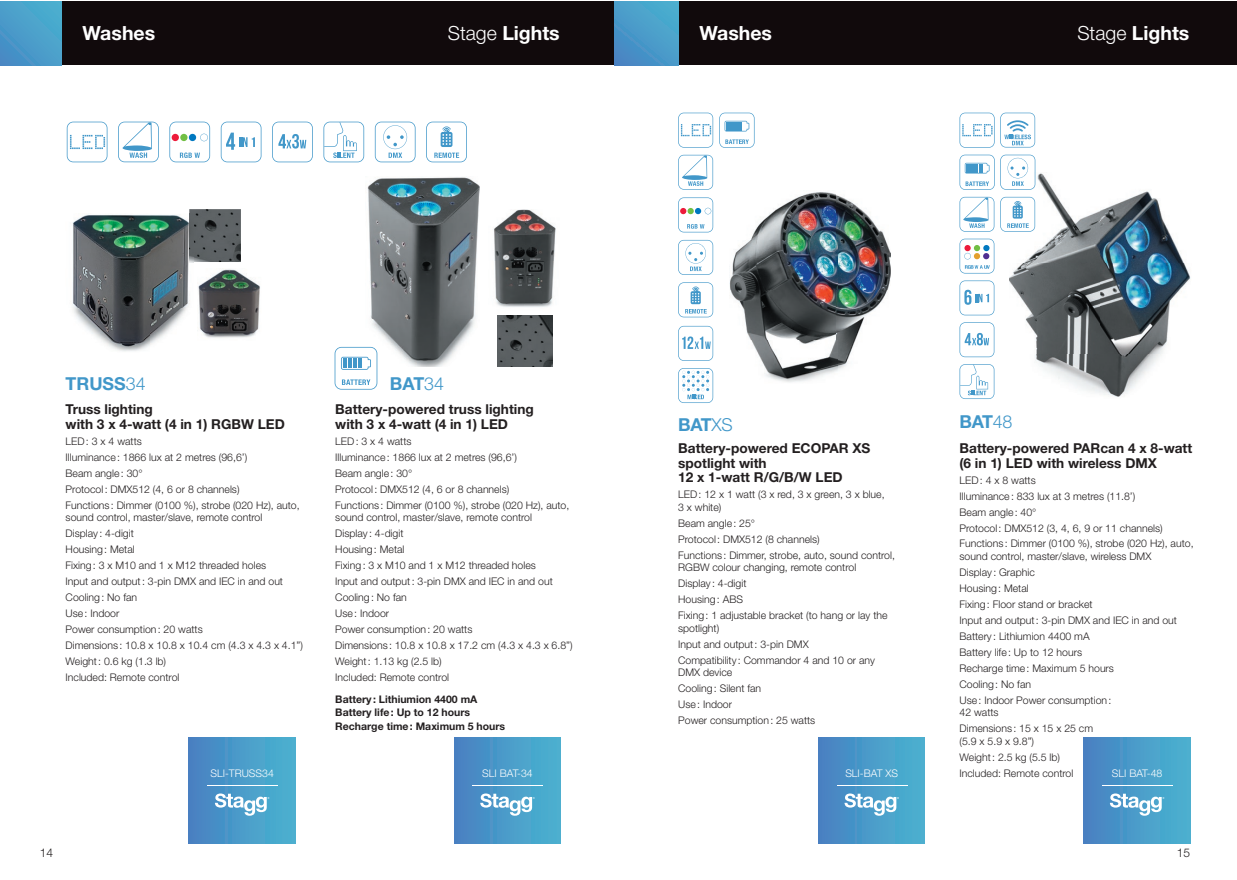
<style>
.page{position:relative;width:1237px;height:880px;background:#fff}
.page>*{position:absolute;margin:0;border:0;box-sizing:border-box;transform-origin:0 0}
.t1{font:700 19.5px "Helvetica Neue LT Std";color:#fff}
.t2{font:700 17.85px "Helvetica Neue LT Std";letter-spacing:-.01em;color:#4197c9}
.t3{font:700 13.65px/14.7px "Helvetica Neue LT Std";color:#231f20}
.t4{font:300 12px "Helvetica Neue LT Std";color:#231f20}
.t5{font:300 10.5px/15.9px "Helvetica Neue LT Std";color:#231f20}
.t6{font:700 10.5px/13.5px "Helvetica Neue LT Std";color:#231f20}
.t7{font:300 10.5px "Helvetica Neue LT Std";color:#fff}
.s1{font-weight:300}
</style>
<div class="page">
<img style="left:72px;top:215px;width:121px;height:137px">
<img style="left:365px;top:177px;width:114px;height:190px">
<svg style="left:334px;top:347px;width:43px;height:42px"></svg>
<hr style="left:343px;top:358px;width:4px;height:10px;background:#4197c9">
<hr style="left:348px;top:358px;width:4px;height:10px;background:#4197c9">
<hr style="left:353px;top:358px;width:4px;height:10px;background:#4197c9">
<hr style="left:358px;top:358px;width:4px;height:10px;background:#4197c9">
<svg style="left:375px;top:122px;width:40px;height:40px"></svg>
<svg style="left:67px;top:122px;width:40px;height:40px"></svg>
<svg style="left:169px;top:122px;width:41px;height:40px"></svg>
<svg style="left:323px;top:122px;width:41px;height:40px"></svg>
<svg style="left:221px;top:122px;width:40px;height:40px"></svg>
<svg style="left:272px;top:122px;width:41px;height:40px"></svg>
<svg style="left:118px;top:122px;width:41px;height:40px"></svg>
<svg style="left:426px;top:122px;width:41px;height:40px"></svg>
<img style="left:189px;top:209px;width:52px;height:53px">
<img style="left:189px;top:214px;width:4px;height:48px">
<img style="left:198px;top:269px;width:62px;height:69px">
<img style="left:497px;top:315px;width:56px;height:52px">
<img style="left:493px;top:209px;width:63px;height:98px">
<img style="left:1009px;top:172px;width:182px;height:225px">
<svg style="left:678px;top:155px;width:35px;height:35px"></svg>
<svg style="left:678px;top:113px;width:35px;height:35px"></svg>
<svg style="left:678px;top:197px;width:35px;height:35px"></svg>
<svg style="left:678px;top:368px;width:35px;height:35px"></svg>
<svg style="left:678px;top:282px;width:35px;height:35px"></svg>
<svg style="left:678px;top:240px;width:35px;height:35px"></svg>
<svg style="left:678px;top:326px;width:35px;height:35px"></svg>
<img style="left:729px;top:192px;width:161px;height:191px">
<svg style="left:959px;top:197px;width:35px;height:35px"></svg>
<svg style="left:959px;top:113px;width:35px;height:35px"></svg>
<svg style="left:959px;top:155px;width:35px;height:35px"></svg>
<svg style="left:959px;top:239px;width:35px;height:34px"></svg>
<svg style="left:959px;top:364px;width:35px;height:35px"></svg>
<svg style="left:959px;top:280px;width:35px;height:35px"></svg>
<svg style="left:959px;top:322px;width:35px;height:35px"></svg>
<svg style="left:1000px;top:155px;width:35px;height:35px"></svg>
<svg style="left:1000px;top:197px;width:35px;height:35px"></svg>
<svg style="left:1000px;top:113px;width:35px;height:34px"></svg>
<div style="left:614px;top:1px;width:622px;height:64px;background:#110a0c"></div>
<div style="left:0;top:1px;width:614px;height:64px;background:#110a0c"></div>
<div style="left:614px;top:1px;width:64px;height:64px;background:linear-gradient(to bottom,#4baace,#488fc6)"></div>
<div style="left:0;top:1px;width:61px;height:64px;background:linear-gradient(to right,#4994c7,#4ba9cd)"></div>
<div style="left:1083px;top:737px;width:107px;height:106px;background:linear-gradient(to right,#4881c2,#4cb4d0)"></div>
<svg style="left:1109px;top:793px;width:55px;height:22px"></svg>
<hr style="left:1102px;top:785px;width:70px;height:1px;background:#fff">
<div style="left:454px;top:737px;width:106px;height:106px;background:linear-gradient(to right,#4981c2,#4cb3d0)"></div>
<svg style="left:480px;top:793px;width:54px;height:22px"></svg>
<hr style="left:472px;top:785px;width:71px;height:1px;background:#fff">
<div style="left:818px;top:737px;width:106px;height:106px;background:linear-gradient(to right,#4881c2,#4bb3d0)"></div>
<svg style="left:844px;top:793px;width:55px;height:22px"></svg>
<hr style="left:836px;top:785px;width:71px;height:1px;background:#fff">
<div style="left:189px;top:737px;width:106px;height:106px;background:linear-gradient(to right,#4882c2,#4bb3d0)"></div>
<svg style="left:215px;top:793px;width:54px;height:22px"></svg>
<hr style="left:207px;top:785px;width:71px;height:1px;background:#fff">
<svg style="left:719px;top:113px;width:35px;height:35px"></svg>
<h1 class="t1" style="left:448px;top:21px;width:113px"><span class="s1">Stage</span> Lights</h1>
<h1 class="t1" style="left:1077px;top:21px;width:113px"><span class="s1">Stage</span> Lights</h1>
<h1 class="t1" style="left:83px;top:21px;width:74px">Washes</h1>
<h1 class="t1" style="left:699px;top:21px;width:74px">Washes</h1>
<h2 class="t2" style="left:66px;top:372px;width:82px">TRUSS<span class="s1">34</span></h2>
<h2 class="t2" style="left:390px;top:372px;width:56px">BAT<span class="s1">34</span></h2>
<h3 class="t3" style="left:66px;top:402px;width:221px">Truss lighting<br>with 3 x 4-watt (4 in 1) RGBW LED</h3>
<p class="t5" style="left:66px;top:433px;width:235px">LED : 3 x 4 watts<br>Illuminance : 1866 lux at 2 metres (96,6’)<br>Beam angle : 30°<br>Protocol : DMX512 (4, 6 or 8 channels)<br>Functions : Dimmer (0100 %), strobe (020 Hz), auto,</p>
<p class="t5" style="left:66px;top:509px;width:239px">sound control, master/slave, remote control<br>Display : 4-digit<br>Housing : Metal<br>Fixing : 3 x M10 and 1 x M12 threaded holes<br>Input and output : 3-pin DMX and IEC in and out<br>Cooling : No fan<br>Use : Indoor<br>Power consumption : 20 watts<br>Dimensions : 10.8 x 10.8 x 10.4 cm (4.3 x 4.3 x 4.1”)<br>Weight : 0.6 kg (1.3 lb)<br>Included: Remote control</p>
<h3 class="t3" style="left:335px;top:402px;width:200px">Battery-powered truss lighting with 3 x 4-watt (4 in 1) LED</h3>
<p class="t5" style="left:335px;top:433px;width:235px">LED : 3 x 4 watts<br>Illuminance : 1866 lux at 2 metres (96,6’)<br>Beam angle : 30°<br>Protocol : DMX512 (4, 6 or 8 channels)<br>Functions : Dimmer (0100 %), strobe (020 Hz), auto,</p>
<p class="t5" style="left:335px;top:509px;width:239px">sound control, master/slave, remote control<br>Display : 4-digit<br>Housing : Metal<br>Fixing : 3 x M10 and 1 x M12 threaded holes<br>Input and output : 3-pin DMX and IEC in and out<br>Cooling : No fan<br>Use : Indoor<br>Power consumption : 20 watts<br>Dimensions : 10.8 x 10.8 x 17.2 cm (4.3 x 4.3 x 6.8”)<br>Weight : 1.13 kg (2.5 lb)<br>Included: Remote control</p>
<h2 class="t2" style="left:678px;top:413px;width:56px">BAT<span class="s1">XS</span></h2>
<h2 class="t2" style="left:959px;top:410px;width:54px">BAT<span class="s1">48</span></h2>
<h3 class="t3" style="left:678px;top:440px;width:194px">Battery-powered ECOPAR XS spotlight with<br>12 x 1-watt R/G/B/W LED</h3>
<p class="t5" style="left:678px;top:488px;width:208px;line-height:12.6px">LED : 12 x 1 watt (3 x red, 3 x green, 3 x blue,<br>3 x white)</p>
<p class="t5" style="left:678px;top:515px;width:218px">Beam angle : 25°<br>Protocol : DMX512 (8 channels)<br>Functions : Dimmer, strobe, auto, sound control,</p>
<p class="t5" style="left:678px;top:559px;width:211px">RGBW colour changing, remote control<br>Display : 4-digit<br>Housing : ABS<br>Fixing : 1 adjustable bracket (to hang or lay the</p>
<p class="t5" style="left:678px;top:620px;width:198px">spotlight)<br>Input and output : 3-pin DMX<br>Compatibility : Commandor 4 and 10 or any</p>
<p class="t5" style="left:678px;top:664px;width:139px">DMX device<br>Cooling : Silent fan<br>Use : Indoor<br>Power consumption : 25 watts</p>
<h3 class="t3" style="left:959px;top:440px;width:234px">Battery-powered PARcan 4 x 8-watt (6 in 1) LED with wireless DMX</h3>
<p class="t5" style="left:959px;top:472px;width:235px">LED : 4 x 8 watts<br>Illuminance : 833 lux at 3 metres (11.8’)<br>Beam angle : 40°<br>Protocol : DMX512 (3, 4, 6, 9 or 11 channels)<br>Functions : Dimmer (0100 %), strobe (020 Hz), auto,</p>
<p class="t5" style="left:959px;top:548px;width:219px">sound control, master/slave, wireless DMX<br>Display : Graphic<br>Housing : Metal<br>Fixing : Floor stand or bracket<br>Input and output : 3-pin DMX and IEC in and out<br>Battery : Lithiumion 4400 mA<br>Battery life : Up to 12 hours<br>Recharge time : Maximum 5 hours<br>Cooling : No fan<br>Use : Indoor Power consumption :</p>
<p class="t5" style="left:959px;top:704px;width:135px">42 watts<br>Dimensions : 15 x 15 x 25 cm</p>
<p class="t5" style="left:959px;top:733px;width:115px">(5.9 x 5.9 x 9.8”)<br>Weight : 2.5 kg (5.5 lb)<br>Included: Remote control</p>
<p class="t6" style="left:335px;top:692px;width:171px">Battery : Lithiumion 4400 mA<br>Battery life : Up to 12 hours<br>Recharge time : Maximum 5 hours</p>
<p class="t7" style="left:210px;top:767px;width:65px">SLI-TRUSS34</p>
<p class="t7" style="left:482px;top:767px;width:52px">SLI BAT-34</p>
<p class="t7" style="left:845px;top:767px;width:54px">SLI-BAT XS</p>
<p class="t7" style="left:1111px;top:767px;width:52px">SLI BAT-48</p>
<p class="t4" style="left:40px;top:845px;width:15px">14</p>
<p class="t4" style="left:1176px;top:845px;width:15px">15</p>
</div>
